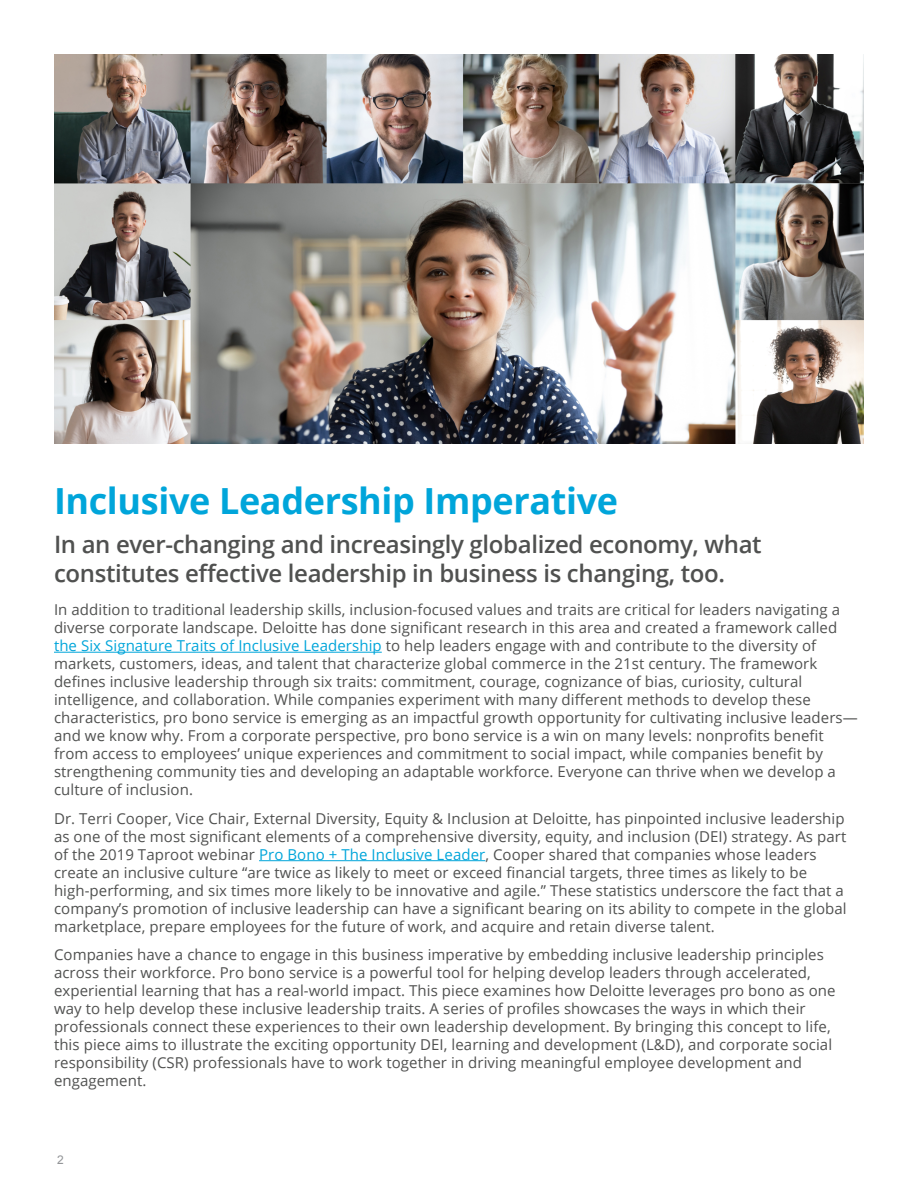
<style>
.page{position:relative;width:918px;height:1188px;background:#fff}
.page>*{position:absolute;margin:0;border:0;box-sizing:border-box;transform-origin:0 0}
.t1{font:700 36px "Open Sans";letter-spacing:-.01em;color:#00a5da}
.t2{font:600 24px/28.8px "Open Sans";letter-spacing:-.015em;color:#505150}
.t3{font:15px/18px "Open Sans";letter-spacing:.005em;color:#505150}
.t4{font:12px "Arial";color:#939598}
.s1{color:#00a5da}
</style>
<div class="page">
<hr style="left:54px;top:652px;width:328px;height:1px;background:#00a5da">
<hr style="left:259px;top:860px;width:226px;height:1px;background:#00a5da">
<img style="left:54px;top:54px;width:810px;height:390px">
<h1 class="t1" style="left:54px;top:475px;width:566px">Inclusive Leadership Imperative</h1>
<h2 class="t2" style="left:54px;top:529px;width:709px">In an ever-changing and increasingly globalized economy, what constitutes effective leadership in business is changing, too.</h2>
<p class="t3" style="left:54px;top:600px;width:805px">In addition to traditional leadership skills, inclusion-focused values and traits are critical for leaders navigating a diverse corporate landscape. Deloitte has done significant research in this area and created a framework called <span class="s1">the Six Signature Traits of Inclusive Leadership</span> to help leaders engage with and contribute to the diversity of markets, customers, ideas, and talent that characterize global commerce in the 21st century. The framework defines inclusive leadership through six traits: commitment, courage, cognizance of bias, curiosity, cultural intelligence, and collaboration. While companies experiment with many different methods to develop these characteristics, pro bono service is emerging as an impactful growth opportunity for cultivating inclusive leaders— and we know why. From a corporate perspective, pro bono service is a win on many levels: nonprofits benefit from access to employees’ unique experiences and commitment to social impact, while companies benefit by strengthening community ties and developing an adaptable workforce. Everyone can thrive when we develop a culture of inclusion.</p>
<p class="t3" style="left:54px;top:809px;width:794px">Dr. Terri Cooper, Vice Chair, External Diversity, Equity &amp; Inclusion at Deloitte, has pinpointed inclusive leadership as one of the most significant elements of a comprehensive diversity, equity, and inclusion (DEI) strategy. As part of the 2019 Taproot webinar <span class="s1">Pro Bono + The Inclusive Leader</span>, Cooper shared that companies whose leaders create an inclusive culture “are twice as likely to meet or exceed financial targets, three times as likely to be high-performing, and six times more likely to be innovative and agile.” These statistics underscore the fact that a company’s promotion of inclusive leadership can have a significant bearing on its ability to compete in the global marketplace, prepare employees for the future of work, and acquire and retain diverse talent.</p>
<p class="t3" style="left:54px;top:945px;width:783px">Companies have a chance to engage in this business imperative by embedding inclusive leadership principles across their workforce. Pro bono service is a powerful tool for helping develop leaders through accelerated, experiential learning that has a real-world impact. This piece examines how Deloitte leverages pro bono as one way to help develop these inclusive leadership traits. A series of profiles showcases the ways in which their professionals connect these experiences to their own leadership development. By bringing this concept to life, this piece aims to illustrate the exciting opportunity DEI, learning and development (L&amp;D), and corporate social responsibility (CSR) professionals have to work together in driving meaningful employee development and engagement.</p>
<p class="t4" style="left:57px;top:1152px;width:8px">2</p>
</div>
